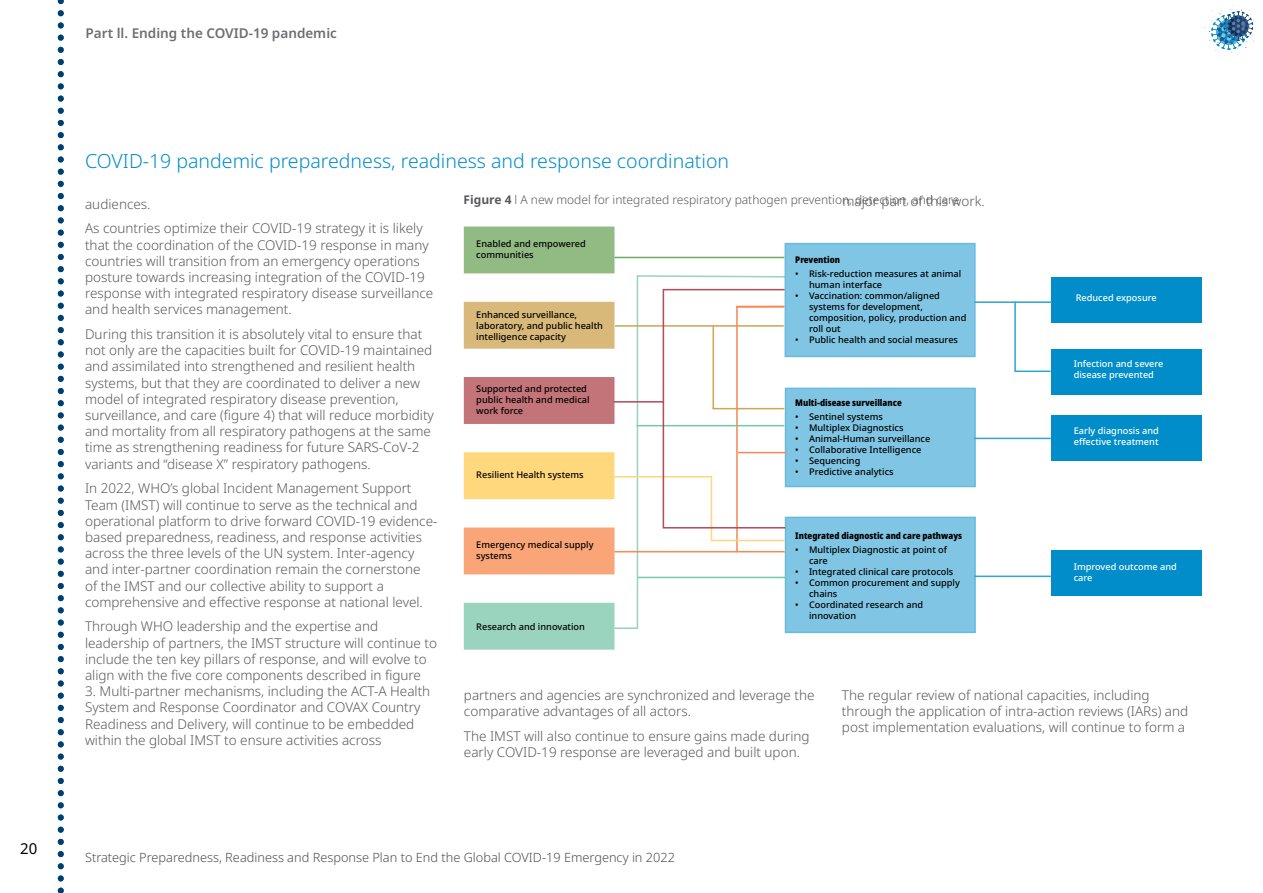
<style>
.page{position:relative;width:1263px;height:893px;background:#fff}
.page>*{position:absolute;margin:0;border:0;box-sizing:border-box;transform-origin:0 0}
.t1{font:300 19.5px "Noto Sans";color:#008dc9}
.t2{font:15px "Noto Sans";color:#000}
.t3{font:300 13.5px/16.2px "Noto Sans";color:#58595b}
.t4{font:600 13.5px "Noto Sans";color:#6d6e71}
.t5{font:300 12.75px "Noto Sans";color:#4d4d4d}
.t6{font:300 12px "Noto Sans";color:#58595b}
.t7{font:500 9.15px/11.1px "Noto Sans";color:#000}
.t8{font:500 9.15px/11.1px "Noto Sans";color:#fff}
.t9{font:900 condensed 9.15px "Noto Sans";color:#000}
.s1{font-weight:700}
</style>
<div class="page">
<svg style="left:613px;top:275px;width:175px;height:355px"></svg>
<div style="left:1051px;top:277px;width:151px;height:46px;background:#008dc9"></div>
<div style="left:1051px;top:349px;width:151px;height:45px;background:#008dc9"></div>
<div style="left:1051px;top:415px;width:151px;height:45px;background:#008dc9"></div>
<div style="left:1051px;top:551px;width:151px;height:45px;background:#008dc9"></div>
<div style="left:464px;top:227px;width:150px;height:46px;background:#92bb84"></div>
<div style="left:464px;top:302px;width:150px;height:47px;background:#d9b97a;border:2px solid #d9b97a"></div>
<div style="left:464px;top:377px;width:150px;height:47px;background:#c27479"></div>
<div style="left:464px;top:452px;width:150px;height:47px;background:#ffd77d;border:2px solid #ffd77d"></div>
<div style="left:464px;top:527px;width:150px;height:47px;background:#f9a578;border:2px solid #f9a578"></div>
<div style="left:464px;top:603px;width:150px;height:47px;background:#9ad4bf;border:2px solid #9ad4bf"></div>
<div style="left:784px;top:243px;width:192px;height:114px;background:#80c6e4;border:2px solid #66bbdf"></div>
<div style="left:785px;top:388px;width:191px;height:99px;background:#80c6e4;border:2px solid #66bbdf"></div>
<div style="left:785px;top:517px;width:191px;height:116px;background:#80c6e4;border:2px solid #66bbdf"></div>
<hr style="left:614px;top:257px;width:170px;height:1px;background:#71ab61">
<hr style="left:974px;top:301px;width:78px;height:2px;background:#33a4d4">
<hr style="left:974px;top:438px;width:77px;height:1px;background:#33a4d4">
<hr style="left:974px;top:576px;width:77px;height:1px;background:#33a4d4">
<hr style="left:638px;top:577px;width:149px;height:1px;background:#77c8ac">
<svg style="left:613px;top:288px;width:174px;height:265px"></svg>
<svg style="left:1013px;top:301px;width:39px;height:72px"></svg>
<svg style="left:1204px;top:6px;width:50px;height:47px"></svg>
<svg style="left:58px;top:0;width:6px;height:893px"></svg>
<p class="t2" style="left:20px;top:838px;width:19px">20</p>
<p class="t4" style="left:85px;top:24px;width:253px">Part ll. Ending the COVID-19 pandemic</p>
<h1 class="t1" style="left:85px;top:148px;width:646px">COVID-19 pandemic preparedness, readiness and response coordination</h1>
<p class="t6" style="left:463px;top:192px;width:497px"><span class="s1">Figure 4</span> l A new model for integrated respiratory pathogen prevention, detection, and care</p>
<p class="t3" style="left:842px;top:194px;width:144px">major part of this work.</p>
<p class="t3" style="left:85px;top:192px;width:339px;line-height:24.8px">audiences.<br>As countries optimize their COVID-19 strategy it is likely</p>
<p class="t3" style="left:85px;top:237px;width:350px">that the coordination of the COVID-19 response in many countries will transition from an emergency operations posture towards increasing integration of the COVID-19 response with integrated respiratory disease surveillance and health services management.</p>
<p class="t3" style="left:85px;top:326px;width:350px">During this transition it is absolutely vital to ensure that not only are the capacities built for COVID-19 maintained and assimilated into strengthened and resilient health systems, but that they are coordinated to deliver a new model of integrated respiratory disease prevention, surveillance, and care (figure 4) that will reduce morbidity and mortality from all respiratory pathogens at the same time as strengthening readiness for future SARS-CoV-2 variants and “disease X” respiratory pathogens.</p>
<p class="t3" style="left:85px;top:481px;width:354px">In 2022, WHO’s global Incident Management Support Team (IMST) will continue to serve as the technical and operational platform to drive forward COVID-19 evidence&shy;based preparedness, readiness, and response activities across the three levels of the UN system. Inter-agency and inter-partner coordination remain the cornerstone<br>of the IMST and our collective ability to support a comprehensive and effective response at national level.</p>
<p class="t3" style="left:85px;top:619px;width:353px">Through WHO leadership and the expertise and leadership of partners, the IMST structure will continue to include the ten key pillars of response, and will evolve to align with the five core components described in figure</p>
<p class="t3" style="left:85px;top:684px;width:347px">3. Multi-partner mechanisms, including the ACT-A Health System and Response Coordinator and COVAX Country Readiness and Delivery, will continue to be embedded within the global IMST to ensure activities across</p>
<p class="t3" style="left:464px;top:687px;width:352px">partners and agencies are synchronized and leverage the comparative advantages of all actors.</p>
<p class="t7" style="left:476px;top:238px;width:111px">Enabled and empowered communities</p>
<p class="t9" style="left:795px;top:253px;width:46px">Prevention</p>
<p class="t7" style="left:809px;top:269px;width:154px;text-indent:-14px">• Risk-reduction measures at animal human interface</p>
<p class="t7" style="left:809px;top:291px;width:159px;text-indent:-14px">• Vaccination: common/aligned systems for development, composition, policy, production and roll out</p>
<p class="t7" style="left:795px;top:335px;width:164px">• Public health and social measures</p>
<p class="t8" style="left:1076px;top:293px;width:83px">Reduced exposure</p>
<p class="t7" style="left:476px;top:309px;width:128px">Enhanced surveillance, laboratory, and public health intelligence capacity</p>
<p class="t8" style="left:1074px;top:358px;width:91px">Infection and severe disease prevented</p>
<p class="t7" style="left:476px;top:383px;width:115px">Supported and protected public health and medical work force</p>
<p class="t9" style="left:795px;top:395px;width:108px">Multi-disease surveillance</p>
<p class="t7" style="left:795px;top:411px;width:89px">• Sentinel systems</p>
<p class="t7" style="left:795px;top:422px;width:110px">• Multiplex Diagnostics</p>
<p class="t7" style="left:795px;top:433px;width:137px">• Animal-Human surveillance</p>
<p class="t7" style="left:795px;top:444px;width:128px">• Collaborative Intelligence</p>
<p class="t7" style="left:795px;top:455px;width:67px">• Sequencing</p>
<p class="t7" style="left:795px;top:466px;width:100px">• Predictive analytics</p>
<p class="t8" style="left:1074px;top:425px;width:87px">Early diagnosis and effective treatment</p>
<p class="t7" style="left:476px;top:469px;width:109px">Resilient Health systems</p>
<p class="t9" style="left:795px;top:529px;width:168px">Integrated diagnostic and care pathways</p>
<p class="t7" style="left:809px;top:544px;width:140px;text-indent:-14px">• Multiplex Diagnostic at point of care</p>
<p class="t7" style="left:795px;top:566px;width:160px">• Integrated clinical care protocols</p>
<p class="t7" style="left:809px;top:577px;width:152px;text-indent:-14px">• Common procurement and supply chains</p>
<p class="t7" style="left:809px;top:599px;width:116px;text-indent:-14px">• Coordinated research and innovation</p>
<p class="t7" style="left:476px;top:540px;width:119px">Emergency medical supply systems</p>
<p class="t8" style="left:1074px;top:561px;width:105px">Improved outcome and care</p>
<p class="t7" style="left:476px;top:621px;width:110px">Research and innovation</p>
<p class="t3" style="left:842px;top:687px;width:348px">The regular review of national capacities, including through the application of intra-action reviews (IARs) and post implementation evaluations, will continue to form a</p>
<p class="t3" style="left:464px;top:728px;width:347px">The IMST will also continue to ensure gains made during early COVID-19 response are leveraged and built upon.</p>
<p class="t5" style="left:85px;top:849px;width:591px">Strategic Preparedness, Readiness and Response Plan to End the Global COVID-19 Emergency in 2022</p>
</div>
